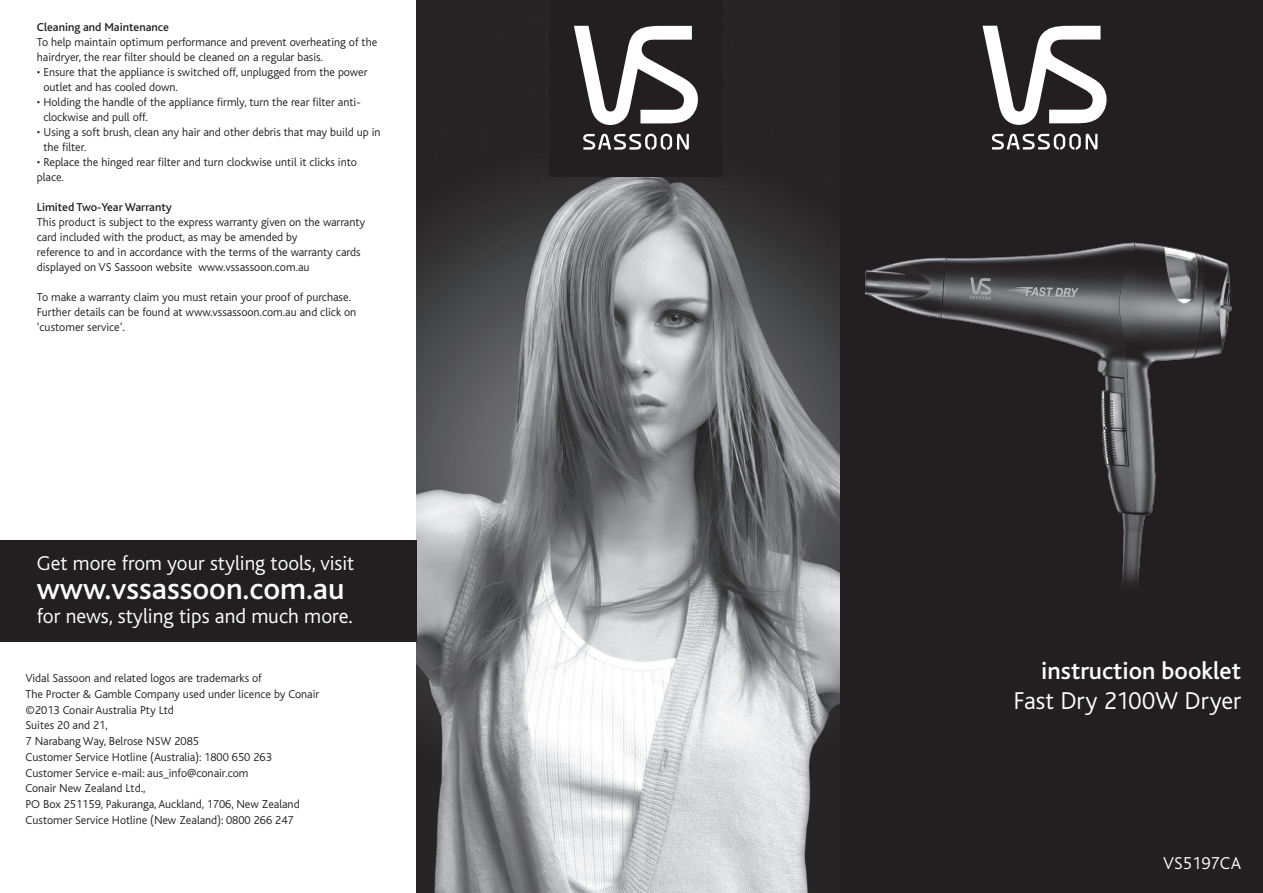
<style>
.page{position:relative;width:1263px;height:893px;background:#fff}
.page>*{position:absolute;margin:0;border:0;box-sizing:border-box;transform-origin:0 0}
.t1{font:500 31.5px "Bliss";color:#fff}
.t2{font:300 25.5px "Bliss";color:#fff}
.t3{font:500 25.2px "Bliss";color:#fff}
.t4{font:300 21.3px "Bliss";color:#fff}
.t5{font:300 21px "Bliss";color:#fff}
.t6{font:300 18px "Bliss";color:#fff}
.t7{font:300 12px/15px "Bliss";color:#231f20}
.t8{font:500 12px "Bliss";color:#231f20}
</style>
<div class="page">
<div style="left:840px;top:0;width:423px;height:893px;background:#231f20"></div>
<img style="left:417px;top:0;width:423px;height:893px">
<svg style="left:982px;top:26px;width:124px;height:99px"></svg>
<svg style="left:992px;top:134px;width:105px;height:16px"></svg>
<div style="left:0;top:540px;width:417px;height:101px;background:#231f20"></div>
<div style="left:549px;top:0;width:173px;height:176px;background:#231f20"></div>
<svg style="left:574px;top:26px;width:124px;height:99px"></svg>
<svg style="left:583px;top:134px;width:106px;height:16px"></svg>
<img style="left:866px;top:242px;width:365px;height:343px">
<p class="t8" style="left:37px;top:21px;width:134px">Cleaning and Maintenance</p>
<p class="t7" style="left:37px;top:35px;width:342px">To help maintain optimum performance and prevent overheating of the hairdryer, the rear filter should be cleaned on a regular basis.</p>
<p class="t7" style="left:43px;top:65px;width:325px;text-indent:-7px">• Ensure that the appliance is switched off, unplugged from the power outlet and has cooled down.</p>
<p class="t7" style="left:43px;top:95px;width:319px;text-indent:-7px">• Holding the handle of the appliance firmly, turn the rear filter anti&shy;clockwise and pull off.</p>
<p class="t7" style="left:43px;top:125px;width:339px;text-indent:-7px">• Using a soft brush, clean any hair and other debris that may build up in the filter.</p>
<p class="t7" style="left:37px;top:155px;width:322px">• Replace the hinged rear filter and turn clockwise until it clicks into place.</p>
<p class="t8" style="left:37px;top:201px;width:137px">Limited Two-Year Warranty</p>
<p class="t7" style="left:37px;top:215px;width:330px">This product is subject to the express warranty given on the warranty card included with the product, as may be amended by<br>reference to and in accordance with the terms of the warranty cards displayed on VS Sassoon website www.vssassoon.com.au</p>
<p class="t7" style="left:37px;top:290px;width:321px">To make a warranty claim you must retain your proof of purchase.<br>Further details can be found at www.vssassoon.com.au and click on ‘customer service’.</p>
<h3 class="t5" style="left:37px;top:552px;width:319px">Get more from your styling tools, visit</h3>
<h1 class="t1" style="left:37px;top:572px;width:309px">www.vssassoon.com.au</h1>
<h3 class="t4" style="left:37px;top:605px;width:317px">for news, styling tips and much more.</h3>
<p class="t7" style="left:26px;top:671px;width:295px;line-height:15.8px">Vidal Sassoon and related logos are trademarks of<br>The Procter &amp; Gamble Company used under licence by Conair ©2013 Conair Australia Pty Ltd<br>Suites 20 and 21,<br>7 Narabang Way, Belrose NSW 2085<br>Customer Service Hotline (Australia): 1800 650 263<br>Customer Service e-mail: aus_info@conair.com<br>Conair New Zealand Ltd.,<br>PO Box 251159, Pakuranga, Auckland, 1706, New Zealand Customer Service Hotline (New Zealand): 0800 266 247</p>
<h3 class="t3" style="left:1041px;top:657px;width:201px">instruction booklet</h3>
<h2 class="t2" style="left:1013px;top:687px;width:229px">Fast Dry 2100W Dryer</h2>
<h3 class="t6" style="left:1163px;top:854px;width:79px">VS5197CA</h3>
</div>
